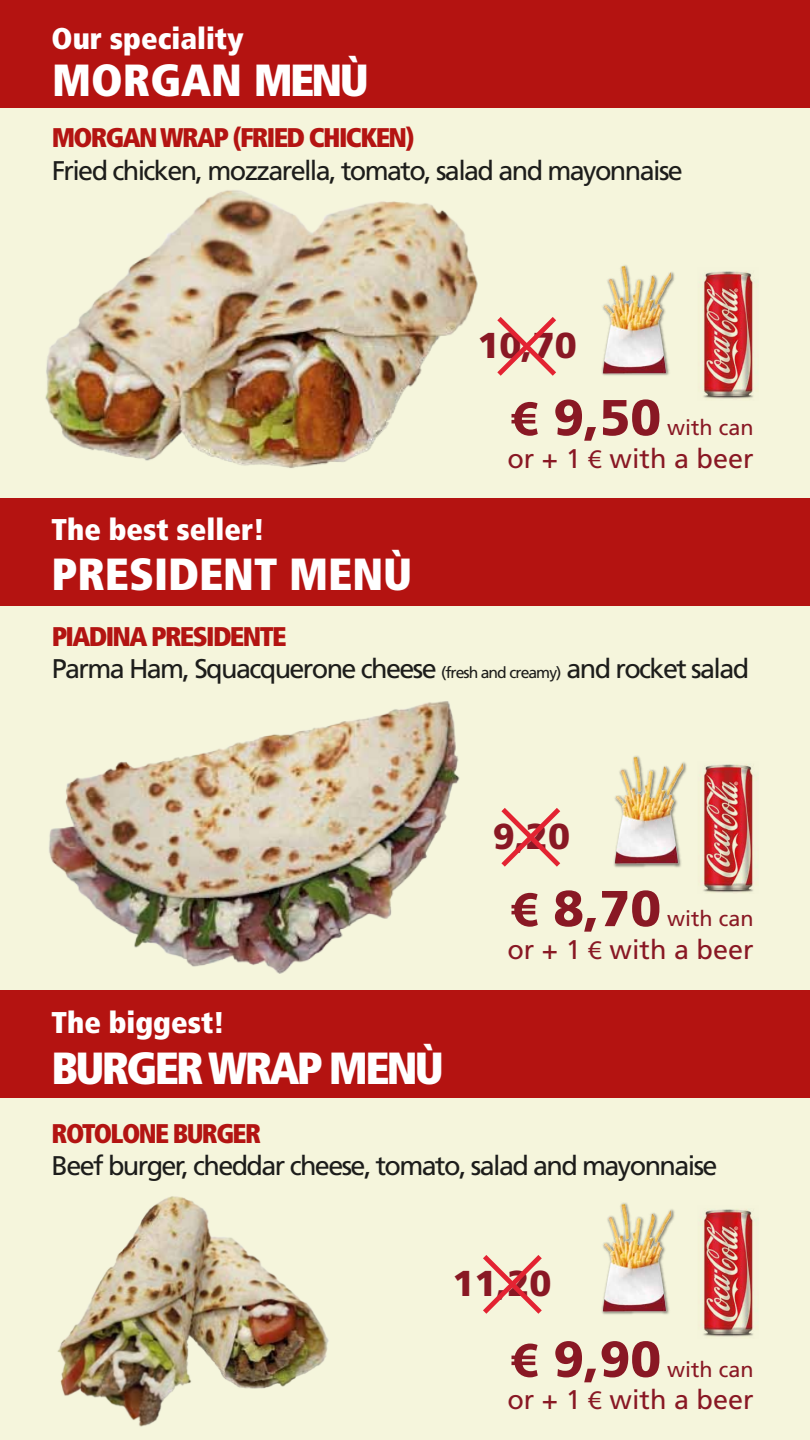
<style>
.page{position:relative;width:810px;height:1440px;background:#f5f5dc}
.page>*{position:absolute;margin:0;border:0;box-sizing:border-box;transform-origin:0 0}
.t1{font:900 50.4px "Frutiger";color:#891824}
.t2{font:900 condensed 45px "Frutiger";color:#fff}
.t3{font:900 condensed 45px "Frutiger";letter-spacing:-.06em;color:#fff}
.t4{font:900 36px "Frutiger";color:#891824}
.t5{font:900 condensed 30px "Frutiger";color:#fff}
.t6{font:27px/32.4px "Frutiger";letter-spacing:-.06em;color:#1d1d1b}
.t7{font:27px "Frutiger";color:#891824}
.t8{font:900 condensed 27px "Frutiger";letter-spacing:-.06em;color:#b41412}
.t9{font:900 condensed 27px "Frutiger";letter-spacing:-.06em;color:#b31412}
.t10{font:21.6px "Frutiger";color:#891824}
.s1{font-family:"Myriad Pro";font-weight:700}
.s2{font-family:"Myriad Pro"}
.s3{font-weight:900;font-stretch:condensed;color:#b31412}
.s4{font-size:15.75px}
</style>
<div class="page">
<img style="left:45px;top:190px;width:433px;height:278px">
<div style="left:0;top:0;width:810px;height:107px;background:#b41311"></div>
<div style="left:0;top:498px;width:810px;height:107px;background:#b41311"></div>
<div style="left:0;top:990px;width:810px;height:107px;background:#b41311"></div>
<img style="left:10px;top:605px;width:527px;height:369px">
<img style="left:57px;top:1196px;width:272px;height:231px">
<img style="left:602px;top:1203px;width:73px;height:112px">
<img style="left:701px;top:1209px;width:55px;height:128px">
<img style="left:614px;top:756px;width:73px;height:112px">
<img style="left:602px;top:265px;width:73px;height:111px">
<img style="left:701px;top:271px;width:55px;height:128px">
<img style="left:701px;top:764px;width:55px;height:129px">
<svg style="left:483px;top:1255px;width:59px;height:59px"></svg>
<svg style="left:497px;top:317px;width:59px;height:59px"></svg>
<svg style="left:501px;top:808px;width:59px;height:59px"></svg>
<p class="t5" style="left:52px;top:20px;width:194px">Our speciality</p>
<h2 class="t2" style="left:52px;top:52px;width:318px">MORGAN MENÙ</h2>
<p class="t8" style="left:52px;top:121px;width:364px">MORGAN WRAP (FRIED CHICKEN)</p>
<p class="t6" style="left:52px;top:154px;width:633px">Fried chicken, mozzarella, tomato, salad and mayonnaise</p>
<h3 class="t4" style="left:478px;top:324px;width:101px">10,70</h3>
<p class="t5" style="left:52px;top:512px;width:215px">The best seller!</p>
<h2 class="t2" style="left:52px;top:547px;width:362px">PRESIDENT MENÙ</h2>
<h1 class="t1" style="left:511px;top:387px;width:151px"><span class="s1">€</span> 9,50</h1>
<p class="t10" style="left:667px;top:415px;width:88px">with can</p>
<p class="t7" style="left:507px;top:442px;width:248px">or + 1 <span class="s2">€</span> with a beer</p>
<p class="t6" style="left:52px;top:620px;width:699px"><span class="s3">PIADINA PRESIDENTE<br></span>Parma Ham, Squacquerone cheese <span class="s4">(fresh and creamy)</span> and rocket salad</p>
<h3 class="t4" style="left:493px;top:815px;width:79px">9,20</h3>
<p class="t5" style="left:52px;top:1004px;width:175px">The biggest!</p>
<h2 class="t3" style="left:51px;top:1041px;width:394px">BURGER WRAP MENÙ</h2>
<h1 class="t1" style="left:511px;top:878px;width:151px"><span class="s1">€</span> 8,70</h1>
<p class="t10" style="left:667px;top:906px;width:88px">with can</p>
<p class="t7" style="left:507px;top:933px;width:248px">or + 1 <span class="s2">€</span> with a beer</p>
<p class="t9" style="left:52px;top:1117px;width:211px">ROTOLONE BURGER</p>
<p class="t6" style="left:52px;top:1149px;width:668px">Beef burger, cheddar cheese, tomato, salad and mayonnaise</p>
<h3 class="t4" style="left:452px;top:1262px;width:101px">11,20</h3>
<h1 class="t1" style="left:511px;top:1329px;width:151px"><span class="s1">€</span> 9,90</h1>
<p class="t10" style="left:667px;top:1357px;width:88px">with can</p>
<p class="t7" style="left:507px;top:1384px;width:248px">or + 1 <span class="s2">€</span> with a beer</p>
</div>
